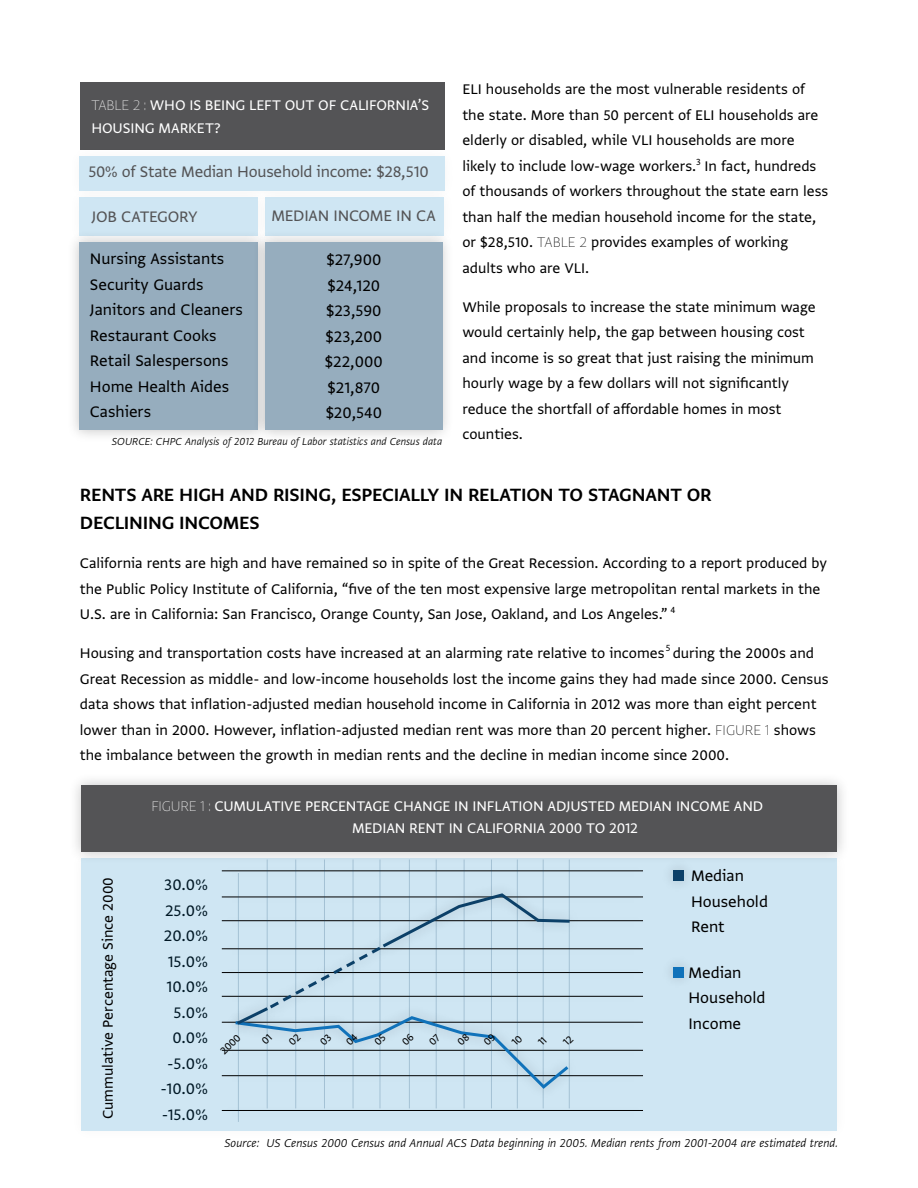
<style>
.page{position:relative;width:918px;height:1188px;background:#fff}
.page>*{position:absolute;margin:0;border:0;box-sizing:border-box;transform-origin:0 0}
.t1{font:21px/28.5px "Greta Sans Std Sm Bld";letter-spacing:-.015em;color:#000}
.t2{font:18px/25.5px "Greta Sans Std";color:#000}
.t3{font:18px "Greta Sans Std";letter-spacing:-.015em;color:#545456}
.t4{font:16.5px/25.5px "Greta Sans Std";color:#000}
.t5{font:16.5px/22.5px "Greta Sans Std";letter-spacing:-.01em;color:#fff}
.t6{font:italic 300 13.5px "Greta Sans Std";color:#000}
.t7{font:italic 300 12px "Greta Sans Std";color:#000}
.t8{font:12px "Greta Sans Std";color:#000}
.t9{font:10.5px "Greta Sans Std";color:#000}
.s1{font-weight:100}
</style>
<div class="page">
<div style="left:80px;top:83px;width:365px;height:67px;background:#545456"></div>
<div style="left:67px;top:185px;width:204px;height:64px;background:#000;opacity:.22"></div>
<div style="left:80px;top:197px;width:178px;height:39px;background:#cfe6f3"></div>
<div style="left:67px;top:144px;width:390px;height:60px;background:#000;opacity:.22"></div>
<div style="left:80px;top:156px;width:365px;height:35px;background:#cfe6f3"></div>
<div style="left:253px;top:185px;width:204px;height:64px;background:#000;opacity:.22"></div>
<div style="left:265px;top:197px;width:179px;height:39px;background:#cfe6f3"></div>
<div style="left:67px;top:230px;width:204px;height:213px;background:#000;opacity:.22"></div>
<div style="left:80px;top:243px;width:178px;height:187px;background:#96adbe"></div>
<div style="left:253px;top:230px;width:202px;height:213px;background:#000;opacity:.22"></div>
<div style="left:265px;top:243px;width:177px;height:187px;background:#96adbe"></div>
<div style="left:81px;top:858px;width:756px;height:273px;background:#cfe6f3"></div>
<div style="left:69px;top:773px;width:781px;height:92px;background:#000;opacity:.22"></div>
<div style="left:81px;top:785px;width:756px;height:67px;background:#545456"></div>
<div style="left:213px;top:858px;width:439px;height:26px;background:#cfe6f3"></div>
<hr style="left:222px;top:871px;width:421px;height:1px;background:#000">
<hr style="left:222px;top:897px;width:421px;height:1px;background:#000">
<hr style="left:222px;top:920px;width:421px;height:1px;background:#000">
<hr style="left:222px;top:949px;width:421px;height:1px;background:#000">
<hr style="left:222px;top:972px;width:421px;height:1px;background:#000">
<hr style="left:222px;top:996px;width:421px;height:1px;background:#000">
<hr style="left:222px;top:1022px;width:421px;height:1px;background:#000">
<hr style="left:222px;top:1050px;width:421px;height:1px;background:#000">
<hr style="left:222px;top:1075px;width:421px;height:1px;background:#000">
<hr style="left:222px;top:1110px;width:421px;height:1px;background:#000">
<div style="left:226px;top:864px;width:25px;height:267px;background:#000;opacity:.22"></div>
<hr style="left:238px;top:873px;width:1px;height:249px;background:#0c4068">
<div style="left:255px;top:851px;width:25px;height:266px;background:#000;opacity:.22"></div>
<hr style="left:267px;top:860px;width:1px;height:248px;background:#0c4068">
<div style="left:283px;top:851px;width:26px;height:266px;background:#000;opacity:.22"></div>
<hr style="left:295px;top:860px;width:1px;height:248px;background:#0c4068">
<div style="left:312px;top:851px;width:25px;height:266px;background:#000;opacity:.22"></div>
<hr style="left:324px;top:860px;width:1px;height:248px;background:#0c4068">
<div style="left:340px;top:851px;width:26px;height:266px;background:#000;opacity:.22"></div>
<hr style="left:353px;top:860px;width:1px;height:248px;background:#0c4068">
<div style="left:367px;top:851px;width:26px;height:266px;background:#000;opacity:.22"></div>
<hr style="left:380px;top:860px;width:1px;height:248px;background:#0c4068">
<div style="left:397px;top:851px;width:25px;height:266px;background:#000;opacity:.22"></div>
<hr style="left:409px;top:860px;width:1px;height:248px;background:#0c4068">
<div style="left:424px;top:851px;width:25px;height:266px;background:#000;opacity:.22"></div>
<hr style="left:436px;top:860px;width:1px;height:248px;background:#0c4068">
<div style="left:451px;top:851px;width:26px;height:266px;background:#000;opacity:.22"></div>
<hr style="left:464px;top:860px;width:1px;height:248px;background:#0c4068">
<div style="left:479px;top:851px;width:25px;height:266px;background:#000;opacity:.22"></div>
<hr style="left:491px;top:860px;width:1px;height:248px;background:#0c4068">
<div style="left:505px;top:851px;width:25px;height:266px;background:#000;opacity:.22"></div>
<hr style="left:517px;top:860px;width:1px;height:248px;background:#0c4068">
<div style="left:531px;top:851px;width:25px;height:266px;background:#000;opacity:.22"></div>
<hr style="left:543px;top:860px;width:1px;height:248px;background:#0c4068">
<div style="left:557px;top:851px;width:25px;height:266px;background:#000;opacity:.22"></div>
<hr style="left:569px;top:860px;width:1px;height:248px;background:#0c4068">
<div style="left:224px;top:1004px;width:355px;height:96px;background:#cfe6f3"></div>
<div style="left:661px;top:858px;width:35px;height:35px;background:#cce3f0"></div>
<div style="left:673px;top:871px;width:10px;height:10px;background:#0c4068"></div>
<div style="left:673px;top:967px;width:10px;height:10px;background:#1072ba"></div>
<div style="left:371px;top:881px;width:210px;height:78px;background:#000;opacity:.22"></div>
<div style="left:226px;top:996px;width:53px;height:40px;background:#cfe6f3"></div>
<svg style="left:232px;top:892px;width:342px;height:199px"></svg>
<p class="t5" style="left:91px;top:94px;width:339px"><span class="s1">TABLE 2 :</span> WHO IS BEING LEFT OUT OF CALIFORNIA’S<br>HOUSING MARKET?</p>
<p class="t3" style="left:88px;top:161px;width:342px">50% of State Median Household income: $28,510</p>
<p class="t3" style="left:92px;top:206px;width:108px">JOB CATEGORY</p>
<p class="t3" style="left:271px;top:205px;width:166px">MEDIAN INCOME IN CA</p>
<p class="t2" style="left:90px;top:246px;width:154px">Nursing Assistants<br>Security Guards<br>Janitors and Cleaners<br>Restaurant Cooks<br>Retail Salespersons<br>Home Health Aides<br>Cashiers</p>
<p class="t2" style="left:325px;top:247px;width:59px">$27,900 $24,120 $23,590 $23,200 $22,000 $21,870 $20,540</p>
<p class="t7" style="left:112px;top:435px;width:332px">SOURCE: CHPC Analysis of 2012 Bureau of Labor statistics and Census data</p>
<p class="t4" style="left:462px;top:76px;width:367px">ELI households are the most vulnerable residents of the state. More than 50 percent of ELI households are elderly or disabled, while VLI households are more likely to include low-wage workers. In fact, hundreds of thousands of workers throughout the state earn less than half the median household income for the state, or $28,510. <span class="s1">TABLE 2</span> provides examples of working adults who are VLI.</p>
<p class="t4" style="left:462px;top:294px;width:355px">While proposals to increase the state minimum wage would certainly help, the gap between housing cost and income is so great that just raising the minimum hourly wage by a few dollars will not significantly reduce the shortfall of affordable homes in most counties.</p>
<p class="t9" style="left:696px;top:155px;width:6px">3</p>
<p class="t1" style="left:80px;top:480px;width:633px">RENTS ARE HIGH AND RISING, ESPECIALLY IN RELATION TO STAGNANT OR<br>DECLINING INCOMES</p>
<p class="t4" style="left:80px;top:550px;width:749px">California rents are high and have remained so in spite of the Great Recession. According to a report produced by the Public Policy Institute of California, “five of the ten most expensive large metropolitan rental markets in the<br>U.S. are in California: San Francisco, Orange County, San Jose, Oakland, and Los Angeles.”</p>
<p class="t4" style="left:80px;top:640px;width:750px">Housing and transportation costs have increased at an alarming rate relative to incomes during the 2000s and Great Recession as middle- and low-income households lost the income gains they had made since 2000. Census data shows that inflation-adjusted median household income in California in 2012 was more than eight percent lower than in 2000. However, inflation-adjusted median rent was more than 20 percent higher. <span class="s1">FIGURE 1</span> shows the imbalance between the growth in median rents and the decline in median income since 2000.</p>
<p class="t9" style="left:671px;top:604px;width:6px">4</p>
<p class="t9" style="left:666px;top:641px;width:6px">5</p>
<p class="t4" style="left:95px;top:1119px;width:244px;rotate:-90deg">Cummulative Percentage Since 2000</p>
<p class="t5" style="left:352px;top:794px;width:413px;text-indent:-201px"><span class="s1">FIGURE 1 :</span> CUMULATIVE PERCENTAGE CHANGE IN INFLATION ADJUSTED MEDIAN INCOME AND<br>MEDIAN RENT IN CALIFORNIA 2000 TO 2012</p>
<p class="t2" style="left:691px;top:863px;width:79px">Median<br>Household<br>Rent</p>
<p class="t2" style="left:689px;top:959px;width:79px">Median<br>Household<br>Income</p>
<p class="t2" style="left:161px;top:872px;width:49px;text-align:right">30.0%<br>25.0%<br>20.0%<br>15.0%<br>10.0%<br>5.0%<br>0.0% -5.0% -10.0% -15.0%</p>
<p class="t8" style="left:217px;top:1048px;width:26px;rotate:-45deg">2000</p>
<p class="t6" style="left:225px;top:1135px;width:615px">Source: US Census 2000 Census and Annual ACS Data beginning in 2005. Median rents from 2001-2004 are estimated trend.</p>
</div>
